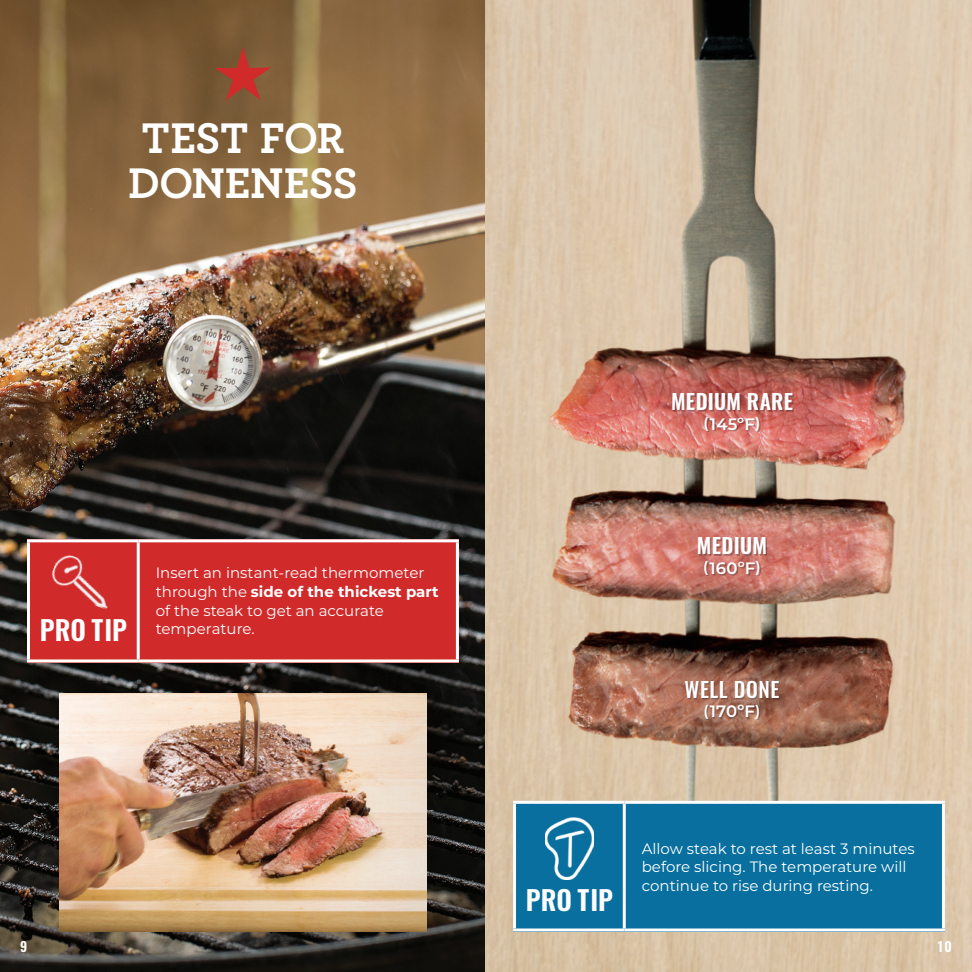
<style>
.page{position:relative;width:972px;height:972px;background:#fff}
.page>*{position:absolute;margin:0;border:0;box-sizing:border-box;transform-origin:0 0}
.t1{font:700 45px/45px "Archer";letter-spacing:-.02em;color:#fff}
.t2{font:600 27px "Oswald";color:#fff}
.t3{font:600 21px "Oswald";letter-spacing:.01em;color:#fff}
.t4{font:500 21px "Oswald";letter-spacing:.025em;color:#fff}
.t5{font:600 16.5px "Montserrat";letter-spacing:.01em;color:#fff}
.t6{font:15px/18.8px "Montserrat";color:#fff}
.t7{font:600 13.5px "Oswald";color:#fff}
.s1{font-weight:700}
.s2{font-size:15px}
</style>
<div class="page">
<img style="left:0;top:0;width:972px;height:972px">
<div style="left:674px;top:394px;width:120px;height:38px;background:#231f20;opacity:.35"></div>
<div style="left:699px;top:538px;width:68px;height:38px;background:#231f20;opacity:.35"></div>
<div style="left:687px;top:682px;width:93px;height:38px;background:#231f20;opacity:.35"></div>
<img style="left:60px;top:693px;width:366px;height:239px">
<svg style="left:215px;top:47px;width:56px;height:54px;background:#944c33"></svg>
<div style="left:27px;top:539px;width:432px;height:123px;background:#d02a2b"></div>
<hr style="left:27px;top:539px;width:111px;height:3px;background:#fff">
<hr style="left:27px;top:542px;width:3px;height:117px;background:#fff">
<hr style="left:138px;top:539px;width:321px;height:3px;background:#fff">
<hr style="left:137px;top:542px;width:3px;height:117px;background:#fff">
<hr style="left:456px;top:542px;width:3px;height:117px;background:#fff">
<hr style="left:27px;top:659px;width:111px;height:3px;background:#fff">
<hr style="left:138px;top:659px;width:321px;height:3px;background:#fff">
<img style="left:51px;top:554px;width:57px;height:56px">
<div style="left:513px;top:801px;width:432px;height:131px;background:#086f9e"></div>
<hr style="left:513px;top:801px;width:111px;height:3px;background:#fff">
<hr style="left:513px;top:804px;width:3px;height:124px;background:#fff">
<hr style="left:624px;top:801px;width:321px;height:3px;background:#fff">
<hr style="left:623px;top:804px;width:3px;height:124px;background:#fff">
<hr style="left:942px;top:804px;width:3px;height:124px;background:#fff">
<svg style="left:513px;top:928px;width:111px;height:4px"></svg>
<svg style="left:624px;top:928px;width:321px;height:4px"></svg>
<img style="left:545px;top:818px;width:48px;height:61px">
<h1 class="t1" style="left:128px;top:112px;width:231px">TEST FOR<br>DONENESS</h1>
<h2 class="t2" style="left:40px;top:616px;width:89px">PRO TIP</h2>
<p class="t6" style="left:156px;top:563px;width:284px">Insert an instant-read thermometer through the <span class="s1">side of the thickest part </span>of the steak to get an accurate temperature.</p>
<h3 class="t3" style="left:671px;top:391px;width:123px">MEDIUM RARE</h3>
<p class="t5" style="left:704px;top:412px;width:58px"><span class="s2">(</span>145ºF<span class="s2">)</span></p>
<h3 class="t3" style="left:697px;top:535px;width:72px">MEDIUM</h3>
<p class="t5" style="left:703px;top:556px;width:59px"><span class="s2">(</span>160ºF<span class="s2">)</span></p>
<h3 class="t4" style="left:685px;top:678px;width:96px">WELL DONE</h3>
<p class="t5" style="left:704px;top:700px;width:58px"><span class="s2">(</span>170ºF<span class="s2">)</span></p>
<h2 class="t2" style="left:526px;top:885px;width:89px">PRO TIP</h2>
<p class="t6" style="left:642px;top:838px;width:274px">Allow steak to rest at least 3 minutes before slicing. The temperature will continue to rise during resting.</p>
<p class="t7" style="left:20px;top:939px;width:9px">9</p>
<p class="t7" style="left:938px;top:939px;width:15px">10</p>
</div>
